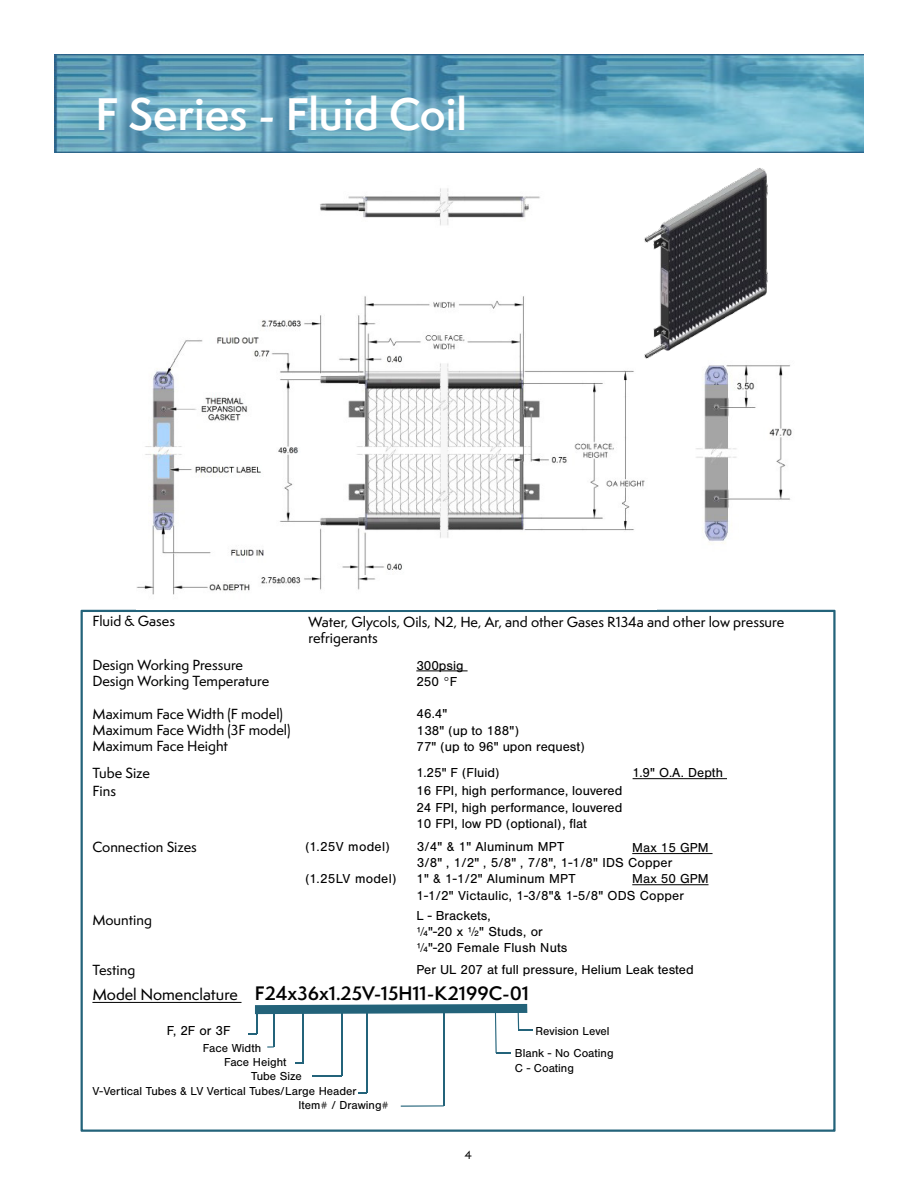
<style>
.page{position:relative;width:918px;height:1188px;background:#fff}
.page>*{position:absolute;margin:0;border:0;box-sizing:border-box;transform-origin:0 0}
.t1{font:600 42px "Semplicita Pro";color:#fff}
.t2{font:600 18px "Semplicita Pro";color:#000}
.t3{font:13.5px/16.2px "Nimbus San";color:#000}
.t4{font:500 13.5px/16.2px "Semplicita Pro";color:#000}
.t5{font:13.5px "Nimbus San";letter-spacing:.02em;color:#000}
.t6{font:12px/14.4px "Nimbus San";color:#000}
.t7{font:12px "P22 Underground";color:#000}
.s1{font-weight:500;font-size:15px}
</style>
<div class="page">
<img style="left:54px;top:54px;width:810px;height:99px">
<svg style="left:81px;top:610px;width:755px;height:522px"></svg>
<hr style="left:416px;top:670px;width:52px;height:1px;background:#000">
<hr style="left:633px;top:778px;width:94px;height:1px;background:#000">
<hr style="left:632px;top:884px;width:77px;height:1px;background:#000">
<hr style="left:92px;top:1002px;width:150px;height:1px;background:#000">
<hr style="left:303px;top:1012px;width:1px;height:51px;background:#23637a">
<hr style="left:341px;top:1012px;width:1px;height:64px;background:#23637a">
<hr style="left:312px;top:1076px;width:30px;height:1px;background:#23637a">
<hr style="left:367px;top:1012px;width:1px;height:81px;background:#23637a">
<hr style="left:443px;top:1012px;width:1px;height:94px;background:#23637a">
<hr style="left:401px;top:1105px;width:43px;height:2px;background:#23637a">
<svg style="left:248px;top:1004px;width:285px;height:49px"></svg>
<hr style="left:632px;top:853px;width:81px;height:1px;background:#000">
<img style="left:136px;top:188px;width:509px;height:407px">
<img style="left:696px;top:365px;width:96px;height:178px">
<img style="left:631px;top:168px;width:144px;height:199px">
<h1 class="t1" style="left:96px;top:83px;width:373px">F Series - Fluid Coil</h1>
<p class="t4" style="left:92px;top:613px;width:84px">Fluid &amp; Gases</p>
<p class="t4" style="left:308px;top:614px;width:477px">Water, Glycols, Oils, N2, He, Ar, and other Gases R134a and other low pressure refrigerants</p>
<p class="t4" style="left:92px;top:657px;width:152px">Design Working Pressure</p>
<p class="t3" style="left:416px;top:657px;width:49px">300psig</p>
<p class="t4" style="left:92px;top:673px;width:178px">Design Working Temperature</p>
<p class="t3" style="left:416px;top:673px;width:42px">250 °F</p>
<p class="t3" style="left:416px;top:706px;width:32px">46.4"</p>
<p class="t3" style="left:416px;top:733px;width:170px;line-height:26.8px">77" (up to 96" upon request)<br>1.25" F (Fluid)</p>
<p class="t4" style="left:93px;top:706px;width:199px">Maximum Face Width (F model)<br>Maximum Face Width (3F model)</p>
<p class="t3" style="left:417px;top:722px;width:104px">138" (up to 188")</p>
<p class="t4" style="left:93px;top:733px;width:137px;line-height:26.8px">Maximum Face Height<br>Tube Size</p>
<p class="t4" style="left:93px;top:783px;width:25px">Fins</p>
<p class="t3" style="left:416px;top:783px;width:207px;text-align:justify">16 FPI, high performance, louvered 24 FPI, high performance, louvered 10 FPI, low PD (optional), flat</p>
<p class="t4" style="left:92px;top:838px;width:106px">Connection Sizes</p>
<p class="t5" style="left:306px;top:839px;width:86px">(1.25V model)</p>
<p class="t5" style="left:306px;top:871px;width:92px">(1.25LV model)</p>
<p class="t3" style="left:633px;top:765px;width:92px">1.9" O.A. Depth</p>
<p class="t3" style="left:416px;top:839px;width:269px">3/4" &amp; 1" Aluminum MPT<br>3/8" , 1/2" , 5/8" , 7/8", 1-1/8" IDS Copper<br>1" &amp; 1-1/2" Aluminum MPT<br>1-1/2" Victaulic, 1-3/8"&amp; 1-5/8" ODS Copper</p>
<p class="t3" style="left:632px;top:840px;width:78px">Max 15 GPM</p>
<p class="t3" style="left:632px;top:871px;width:78px">Max 50 GPM</p>
<p class="t4" style="left:92px;top:912px;width:61px">Mounting</p>
<p class="t3" style="left:416px;top:908px;width:153px">L - Brackets,<br>¼"-20 x ½" Studs, or ¼"-20 Female Flush Nuts</p>
<p class="t4" style="left:92px;top:962px;width:44px">Testing</p>
<p class="t3" style="left:416px;top:962px;width:279px">Per UL 207 at full pressure, Helium Leak tested</p>
<h2 class="t2" style="left:92px;top:980px;width:438px"><span class="s1">Model Nomenclature</span> F24x36x1.25V-15H11-K2199C-01</h2>
<p class="t3" style="left:167px;top:1023px;width:65px">F, 2F or 3F</p>
<p class="t6" style="left:203px;top:1041px;width:60px">Face Width</p>
<p class="t6" style="left:224px;top:1055px;width:64px">Face Height</p>
<p class="t6" style="left:251px;top:1069px;width:52px">Tube Size</p>
<p class="t6" style="left:92px;top:1084px;width:266px">V-Vertical Tubes &amp; LV Vertical Tubes/Large Header</p>
<p class="t6" style="left:299px;top:1098px;width:92px">Item# / Drawing#</p>
<p class="t6" style="left:535px;top:1024px;width:76px">Revision Level</p>
<p class="t6" style="left:515px;top:1046px;width:100px">Blank - No Coating<br>C - Coating</p>
<p class="t7" style="left:464px;top:1148px;width:9px">4</p>
</div>
